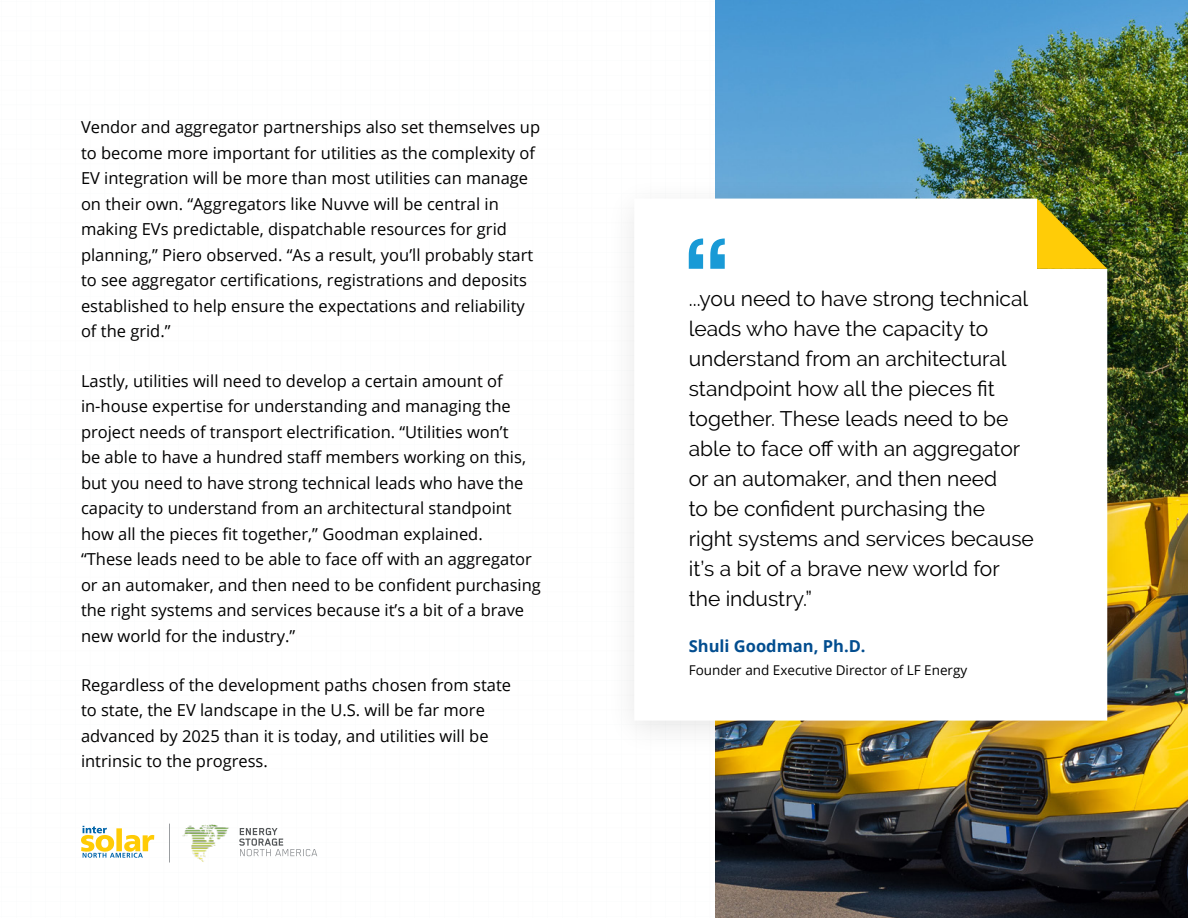
<style>
.page{position:relative;width:1188px;height:918px;background:#fff}
.page>*{position:absolute;margin:0;border:0;box-sizing:border-box;transform-origin:0 0}
.Black_Body{font:21px/30px "Raleway";color:#000}
.Black_Body-2{font:16.5px/25.5px "Open Sans";color:#000}
.Black_Body-3{font:700 16.5px "Open Sans";color:#024d8f}
.Black_Body-4{font:13.5px "Open Sans";color:#000}
</style>
<div class="page">
<img style="left:716px;top:0;width:472px;height:918px">
<div style="left:604px;top:175px;width:534px;height:583px;background:#000;opacity:.1"></div>
<svg style="left:634px;top:199px;width:473px;height:522px"></svg>
<img style="left:1037px;top:199px;width:70px;height:70px">
<svg style="left:689px;top:239px;width:36px;height:30px"></svg>
<svg style="left:169px;top:824px;width:1px;height:39px"></svg>
<svg style="left:239px;top:828px;width:78px;height:28px"></svg>
<svg style="left:81px;top:826px;width:73px;height:32px"></svg>
<img style="left:182px;top:824px;width:47px;height:38px">
<p class="Black_Body-2" style="left:81px;top:114px;width:461px">Vendor and aggregator partnerships also set themselves up to become more important for utilities as the complexity of EV integration will be more than most utilities can manage on their own. “Aggregators like Nuvve will be central in making EVs predictable, dispatchable resources for grid planning,” Piero observed. “As a result, you’ll probably start to see aggregator certifications, registrations and deposits established to help ensure the expectations and reliability of the grid.”</p>
<p class="Black_Body-2" style="left:81px;top:367px;width:462px">Lastly, utilities will need to develop a certain amount of in-house expertise for understanding and managing the project needs of transport electrification. “Utilities won’t<br>be able to have a hundred staff members working on this, but you need to have strong technical leads who have the capacity to understand from an architectural standpoint how all the pieces fit together,” Goodman explained.<br>“These leads need to be able to face off with an aggregator or an automaker, and then need to be confident purchasing the right systems and services because it’s a bit of a brave new world for the industry.”</p>
<p class="Black_Body-2" style="left:81px;top:672px;width:432px">Regardless of the development paths chosen from state to state, the EV landscape in the U.S. will be far more advanced by 2025 than it is today, and utilities will be intrinsic to the progress.</p>
<p class="Black_Body" style="left:689px;top:283px;width:347px">...you need to have strong technical leads who have the capacity to understand from an architectural standpoint how all the pieces fit together. These leads need to be able to face off with an aggregator or an automaker, and then need<br>to be confident purchasing the right systems and services because it’s a bit of a brave new world for the industry.”</p>
<p class="Black_Body-3" style="left:689px;top:635px;width:178px">Shuli Goodman, Ph.D.</p>
<p class="Black_Body-4" style="left:689px;top:661px;width:280px">Founder and Executive Director of LF Energy</p>
<p class="Black_Body-2" style="left:1089px;top:830px;width:20px">15</p>
</div>
